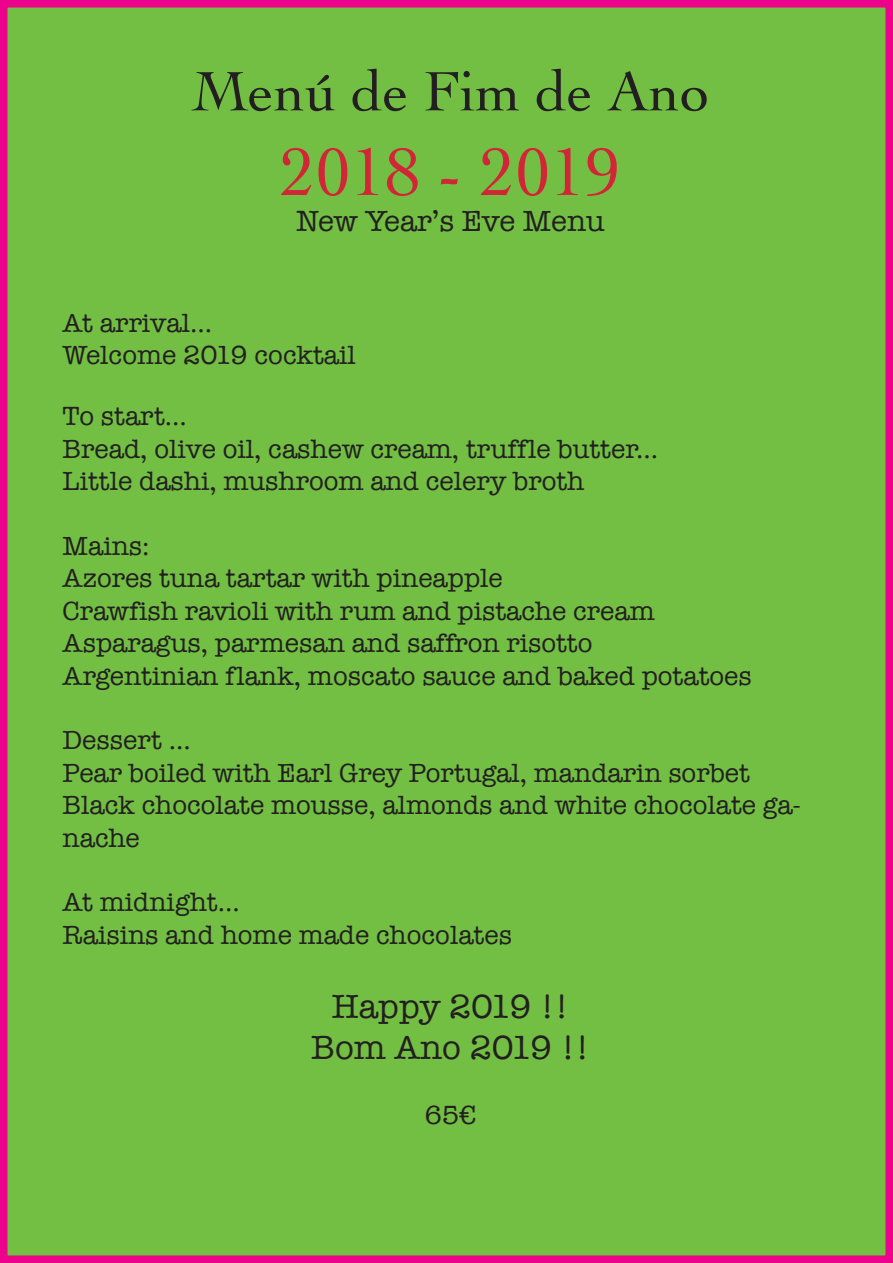
<style>
.page{position:relative;width:893px;height:1263px;background:#72bf43}
.page>*{position:absolute;margin:0;border:0;box-sizing:border-box;transform-origin:0 0}
.t1{font:70.5px "Cochin";color:#d32538}
.t2{font:58.5px "Cochin";color:#231f20}
.t3{font:34.5px/41.4px "American Typewriter";color:#231f20;text-align:center}
.t4{font:30px "American Typewriter";color:#231f20}
.t5{font:27px/32.4px "American Typewriter";color:#231f20}
</style>
<div class="page">
<h2 class="t2" style="left:192px;top:52px;width:519px">Menú de Fim de Ano</h2>
<h1 class="t1" style="left:280px;top:124px;width:342px">2018 - 2019</h1>
<p class="t4" style="left:296px;top:198px;width:310px">New Year’s Eve Menu</p>
<p class="t5" style="left:63px;top:306px;width:295px">At arrival...<br>Welcome 2019 cocktail</p>
<p class="t5" style="left:63px;top:399px;width:597px">To start...<br>Bread, olive oil, cashew cream, truffle butter...<br>Little dashi, mushroom and celery broth</p>
<p class="t5" style="left:63px;top:529px;width:691px">Mains:<br>Azores tuna tartar with pineapple<br>Crawfish ravioli with rum and pistache cream Asparagus, parmesan and saffron risotto Argentinian flank, moscato sauce and baked potatoes</p>
<p class="t5" style="left:63px;top:723px;width:740px">Dessert ...<br>Pear boiled with Earl Grey Portugal, mandarin sorbet<br>Black chocolate mousse, almonds and white chocolate ga&shy;nache</p>
<p class="t5" style="left:63px;top:885px;width:451px">At midnight...<br>Raisins and home made chocolates</p>
<p class="t3" style="left:311px;top:984px;width:280px">Happy 2019 !!<br>Bom Ano 2019 !!</p>
<p class="t5" style="left:425px;top:1098px;width:53px">65€</p>
</div>
